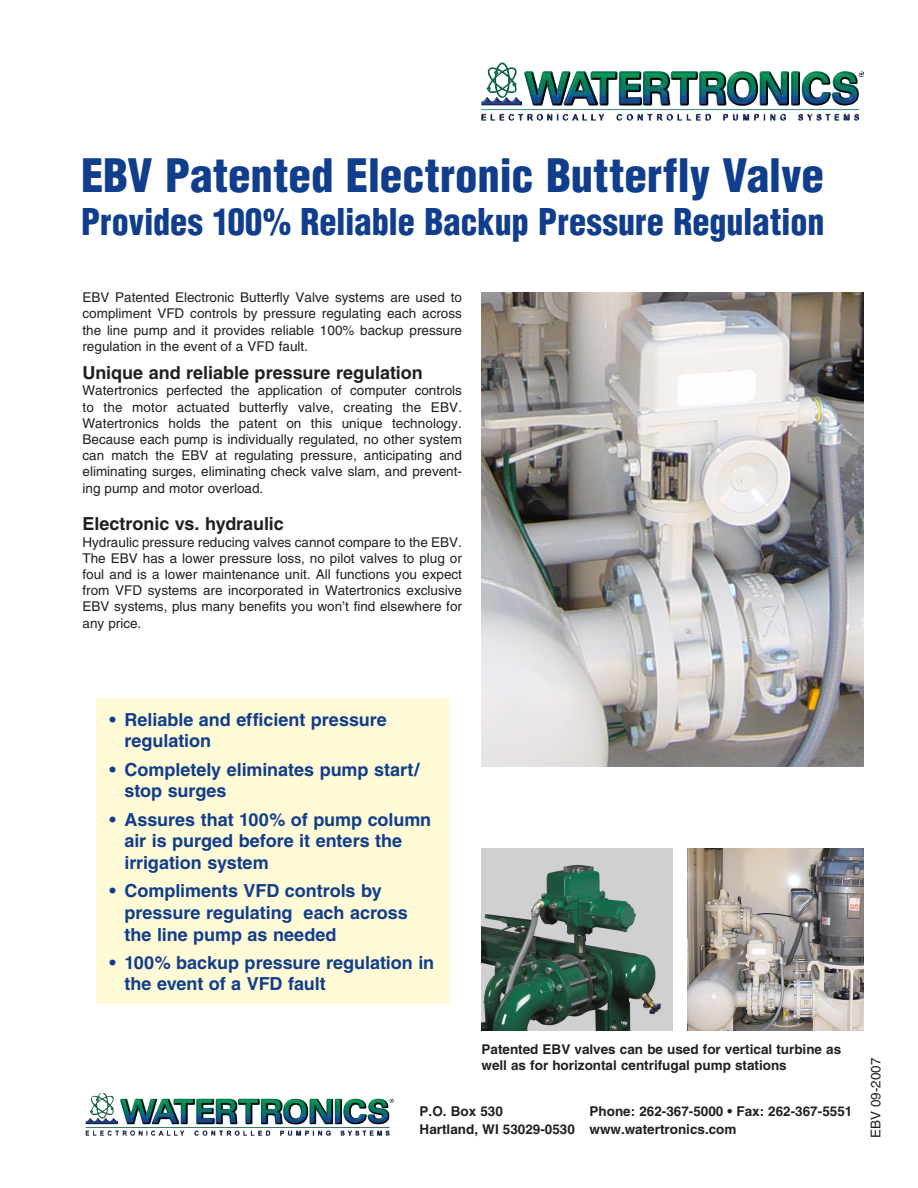
<style>
.page{position:relative;width:918px;height:1188px;background:#fff}
.page>*{position:absolute;margin:0;border:0;box-sizing:border-box;transform-origin:0 0}
.t1{font:900 condensed 45px "Helvetica";color:#103d8c}
.t2{font:900 condensed 36px "Helvetica";color:#103d8c;scale:.95 1}
.Body_copy_10_left{font:700 18px/21.6px "Helvetica";color:#103d8c}
.t3{font:700 18px "Helvetica";color:#231f20}
.Body_copy_10_justifi{font:13.5px/16.2px "Helvetica";color:#231f20;text-align:justify}
.t4{font:700 13.5px/16.2px "Helvetica";color:#231f20}
</style>
<div class="page">
<img style="left:524px;top:71px;width:265px;height:35px">
<img style="left:120px;top:1099px;width:213px;height:26px">
<img style="left:482px;top:292px;width:382px;height:474px">
<div style="left:96px;top:698px;width:354px;height:306px;background:#fffbd6"></div>
<img style="left:688px;top:849px;width:176px;height:181px">
<img style="left:482px;top:849px;width:190px;height:181px">
<p class="t1" style="left:81px;top:147px;width:744px">EBV Patented Electronic Butterfly Valve</p>
<p class="t2" style="left:81px;top:199px;width:784px">Provides 100% Reliable Backup Pressure Regulation</p>
<p class="Body_copy_10_justifi" style="left:82px;top:289px;width:381px">EBV Patented Electronic Butterfly Valve systems are used to compliment VFD controls by pressure regulating each across the line pump and it provides reliable 100% backup pressure regulation in the event of a VFD fault.</p>
<p class="t3" style="left:82px;top:362px;width:342px">Unique and reliable pressure regulation</p>
<p class="Body_copy_10_justifi" style="left:82px;top:382px;width:381px">Watertronics perfected the application of computer controls to the motor actuated butterfly valve, creating the EBV.<br>Watertronics holds the patent on this unique technology.<br>Because each pump is individually regulated, no other system can match the EBV at regulating pressure, anticipating and eliminating surges, eliminating check valve slam, and prevent&shy;ing pump and motor overload.</p>
<p class="t3" style="left:82px;top:513px;width:203px">Electronic vs. hydraulic</p>
<p class="Body_copy_10_justifi" style="left:82px;top:534px;width:381px">Hydraulic pressure reducing valves cannot compare to the EBV.<br>The EBV has a lower pressure loss, no pilot valves to plug or foul and is a lower maintenance unit. All functions you expect from VFD systems are incorporated in Watertronics exclusive EBV systems, plus many benefits you won’t find elsewhere for any price.</p>
<p class="Body_copy_10_left" style="left:124px;top:708px;width:264px;text-indent:-15px">• Reliable and efficient pressure regulation</p>
<p class="Body_copy_10_left" style="left:124px;top:758px;width:297px;text-indent:-15px">• Completely eliminates pump start/ stop surges</p>
<p class="Body_copy_10_left" style="left:124px;top:808px;width:308px;text-indent:-15px">• Assures that 100% of pump column air is purged before it enters the irrigation system</p>
<p class="Body_copy_10_left" style="left:124px;top:880px;width:285px;text-indent:-15px">• Compliments VFD controls by pressure regulating each across the line pump as needed</p>
<p class="Body_copy_10_left" style="left:124px;top:951px;width:311px;text-indent:-15px">• 100% backup pressure regulation in the event of a VFD fault</p>
<p class="t4" style="left:482px;top:1041px;width:361px">Patented EBV valves can be used for vertical turbine as well as for horizontal centrifugal pump stations</p>
<p class="t4" style="left:590px;top:1103px;width:264px">Phone: 262-367-5000 • Fax: 262-367-5551</p>
<p class="t4" style="left:590px;top:1121px;width:149px">www.watertronics.com</p>
<p class="t4" style="left:420px;top:1102px;width:157px;line-height:18px">P.O. Box 530<br>Hartland, WI 53029-0530</p>
<p class="Body_copy_10_justifi" style="left:868px;top:1138px;width:82px;rotate:-90deg">EBV 09-2007</p>
</div>
